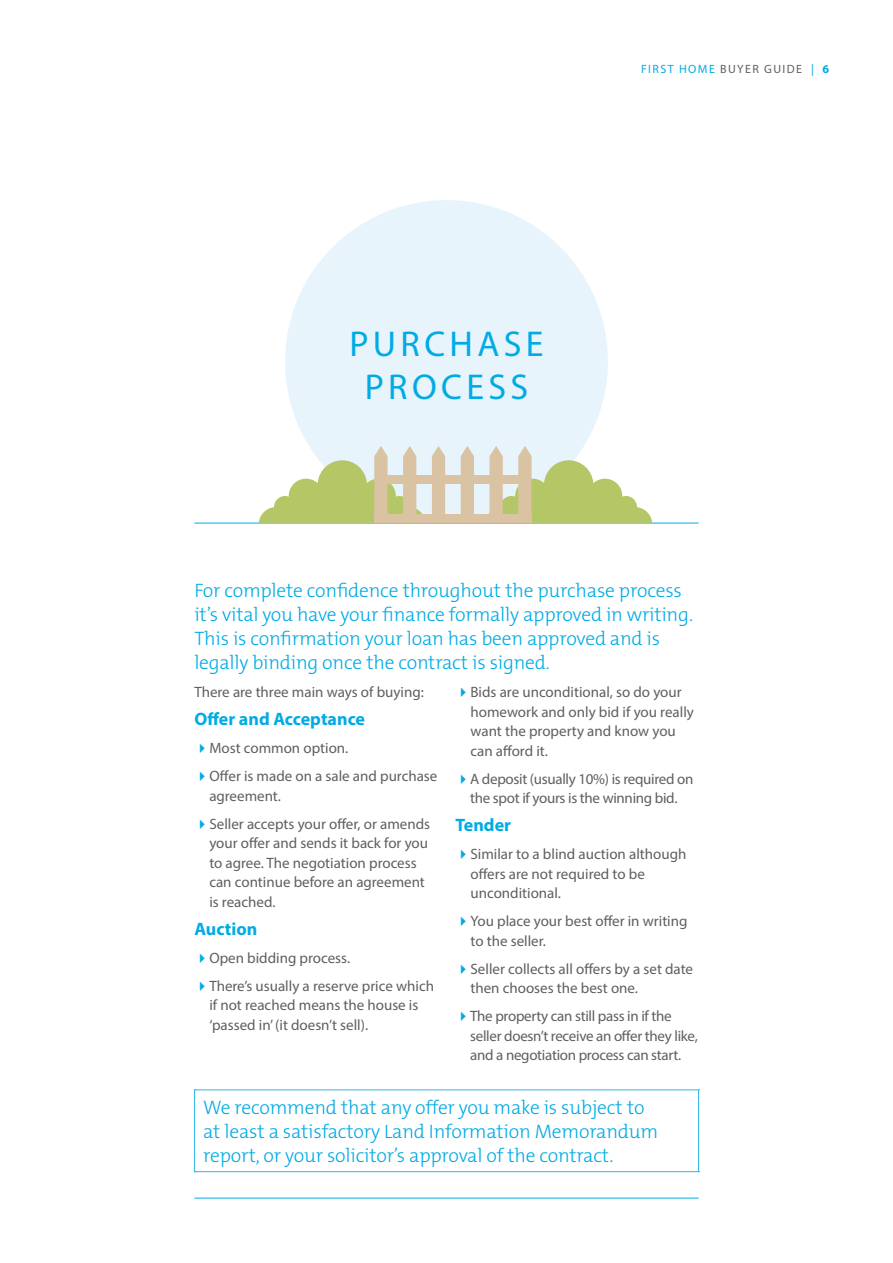
<style>
.page{position:relative;width:893px;height:1263px;background:#fff}
.page>*{position:absolute;margin:0;border:0;box-sizing:border-box;transform-origin:0 0}
.t1{font:36px/43.2px "Myriad Pro";letter-spacing:.12em;color:#00abe5;text-align:center}
.t2{font:300 19.5px/24px "The Mix B3";letter-spacing:-.01em;color:#00abe5}
.t3{font:700 18px "Myriad Pro";color:#00abe5}
.t4{font:15px/19.5px "Myriad Pro";color:#5f5f62}
.t5{font:15px/19.5px "Myriad Pro";letter-spacing:-.02em;color:#5f5f62;text-align:center}
.t6{font:12px "Myriad Pro";letter-spacing:.12em;color:#00abe5}
.s1{color:#5f5f62}
.s2{font-weight:700}
.s3{color:#00abe5}
</style>
<div class="page">
<hr style="left:194px;top:523px;width:505px;height:1px;background:#00abe5">
<div style="left:285px;top:200px;width:323px;height:323px;background:#e8f4fb;border-radius:50%"></div>
<hr style="left:194px;top:1198px;width:505px;height:1px;background:#00abe5">
<svg style="left:194px;top:1089px;width:506px;height:83px"></svg>
<svg style="left:259px;top:446px;width:164px;height:77px"></svg>
<svg style="left:432px;top:446px;width:13px;height:68px"></svg>
<svg style="left:461px;top:446px;width:13px;height:68px"></svg>
<svg style="left:488px;top:446px;width:164px;height:77px"></svg>
<div style="left:378px;top:475px;width:150px;height:9px;background:#d9c3a2"></div>
<div style="left:374px;top:514px;width:158px;height:9px;background:#d9c3a2"></div>
<p class="t6" style="left:641px;top:61px;width:190px">FIRST HOME <span class="s1">BUYER GUIDE</span> | <span class="s2">6</span></p>
<h1 class="t1" style="left:349px;top:321px;width:196px">PURCHASE<br>PROCESS</h1>
<h2 class="t2" style="left:194px;top:579px;width:500px">For complete confidence throughout the purchase process it’s vital you have your finance formally approved in writing.<br>This is confirmation your loan has been approved and is legally binding once the contract is signed.</h2>
<p class="t4" style="left:194px;top:682px;width:231px">There are three main ways of buying:</p>
<p class="t3" style="left:194px;top:707px;width:172px">Offer and Acceptance</p>
<p class="t4" style="left:194px;top:738px;width:156px"><span class="s3">✔</span>Most common option.</p>
<p class="t4" style="left:209px;top:766px;width:230px;text-indent:-15px"><span class="s3">✔</span>Offer is made on a sale and purchase agreement.</p>
<p class="t4" style="left:209px;top:813px;width:222px;text-indent:-15px"><span class="s3">✔</span>Seller accepts your offer, or amends your offer and sends it back for you to agree. The negotiation process can continue before an agreement is reached.</p>
<p class="t3" style="left:194px;top:917px;width:64px">Auction</p>
<p class="t4" style="left:194px;top:947px;width:157px"><span class="s3">✔</span>Open bidding process.</p>
<p class="t4" style="left:209px;top:975px;width:226px;text-indent:-15px"><span class="s3">✔</span>There’s usually a reserve price which if not reached means the house is ‘passed in’ (it doesn’t sell).</p>
<p class="t4" style="left:470px;top:682px;width:225px;text-indent:-15px"><span class="s3">✔</span>Bids are unconditional, so do your homework and only bid if you really want the property and know you can afford it.</p>
<p class="t5" style="left:455px;top:768px;width:239px"><span class="s3">✔</span>A deposit (usually 10%) is required on the spot if yours is the winning bid.</p>
<p class="t3" style="left:455px;top:813px;width:57px">Tender</p>
<p class="t4" style="left:470px;top:844px;width:217px;text-indent:-15px"><span class="s3">✔</span>Similar to a blind auction although offers are not required to be unconditional.</p>
<p class="t4" style="left:470px;top:911px;width:219px;text-indent:-15px"><span class="s3">✔</span>You place your best offer in writing to the seller.</p>
<p class="t4" style="left:470px;top:958px;width:224px;text-indent:-15px"><span class="s3">✔</span>Seller collects all offers by a set date then chooses the best one.</p>
<p class="t5" style="left:470px;top:1006px;width:229px;text-align:left;text-indent:-15px"><span class="s3">✔</span>The property can still pass in if the seller doesn’t receive an offer they like, and a negotiation process can start.</p>
<h2 class="t2" style="left:203px;top:1096px;width:457px">We recommend that any offer you make is subject to at least a satisfactory Land Information Memorandum report, or your solicitor’s approval of the contract.</h2>
</div>
